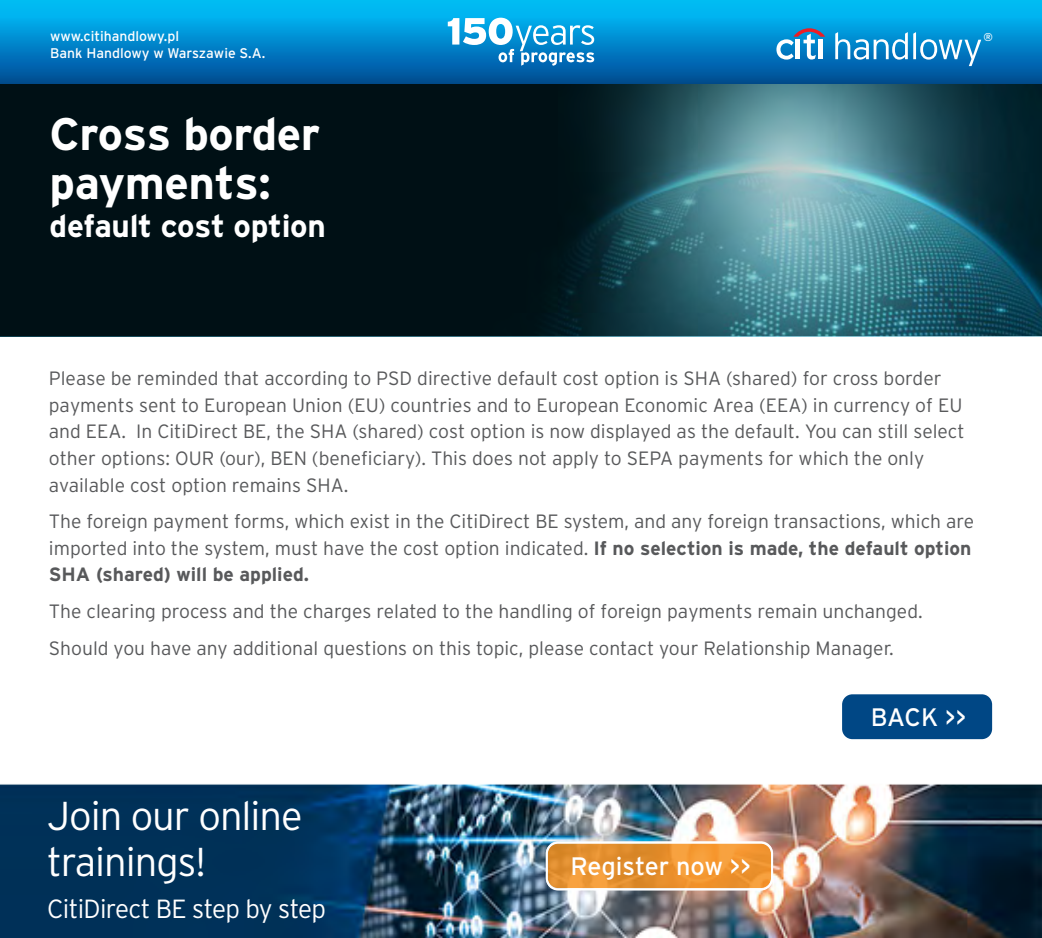
<style>
.page{position:relative;width:1042px;height:938px;background:#fff}
.page>*{position:absolute;margin:0;border:0;box-sizing:border-box;transform-origin:0 0}
.main_txt{font:700 45.5px/49px "Interstate Pl";letter-spacing:-.01em;color:#fff}
.main_txt-2{font:300 40.25px/45.5px "Interstate Pl";letter-spacing:-.025em;color:#fff}
.main_txt-3{font:700 31.5px "Interstate Pl";letter-spacing:-.01em;color:#fff}
.main_txt-4{font:300 26.25px "Interstate Pl";letter-spacing:-.025em;color:#fff}
.main_txt-5{font:25.2px "Interstate Pl";color:#fff}
.main_txt-6{font:300 19.25px/26.6px "Interstate Pl";color:#58595b}
.t1{font:14px/17.5px "Interstate Pl";color:#fff}
.t2{font:11.38px "Interstate Pl";color:#fff}
.s1{font-weight:700}
</style>
<div class="page">
<img style="left:0;top:83px;width:1042px;height:254px">
<div style="left:841px;top:693px;width:152px;height:47px;background:#004785;border-radius:11px"></div>
<div style="left:840px;top:692px;width:154px;height:49px;border:2px solid #fff;border-radius:11px"></div>
<img style="left:0;top:784px;width:1042px;height:154px">
<svg style="left:547px;top:842px;width:225px;height:47px;background:#ea9331"></svg>
<div style="left:546px;top:841px;width:227px;height:49px;border:2px solid #fff;border-radius:11px"></div>
<div style="left:0;top:0;width:1042px;height:83px;background:linear-gradient(to bottom,#00c7ff,#004c98)"></div>
<svg style="left:835px;top:32px;width:146px;height:34px;background:#3899d1"></svg>
<svg style="left:776px;top:28px;width:49px;height:32px"></svg>
<hr style="left:819px;top:40px;width:4px;height:19px;background:#fff">
<svg style="left:448px;top:18px;width:146px;height:48px"></svg>
<p class="t1" style="left:50px;top:27px;width:217px">www.citihandlowy.pl<br>Bank Handlowy w Warszawie S.A.</p>
<p class="t2" style="left:983px;top:30px;width:11px">®</p>
<p class="main_txt" style="left:50px;top:109px;width:272px">Cross border payments:</p>
<p class="main_txt-3" style="left:50px;top:208px;width:278px">default cost option</p>
<p class="main_txt-6" style="left:49px;top:365px;width:917px">Please be reminded that according to PSD directive default cost option is SHA (shared) for cross border payments sent to European Union (EU) countries and to European Economic Area (EEA) in currency of EU and EEA. In CitiDirect BE, the SHA (shared) cost option is now displayed as the default. You can still select other options: OUR (our), BEN (beneficiary). This does not apply to SEPA payments for which the only available cost option remains SHA.</p>
<p class="main_txt-6" style="left:49px;top:508px;width:927px">The foreign payment forms, which exist in the CitiDirect BE system, and any foreign transactions, which are imported into the system, must have the cost option indicated. <span class="s1">If no selection is made, the default option<br>SHA (shared) will be applied.</span></p>
<p class="main_txt-6" style="left:49px;top:597px;width:875px">The clearing process and the charges related to the handling of foreign payments remain unchanged.</p>
<p class="main_txt-6" style="left:49px;top:634px;width:846px">Should you have any additional questions on this topic, please contact your Relationship Manager.</p>
<p class="main_txt-2" style="left:47px;top:793px;width:257px">Join our online trainings!</p>
<p class="main_txt-4" style="left:47px;top:894px;width:280px">CitiDirect BE step by step</p>
<p class="main_txt-5" style="left:570px;top:852px;width:182px">Register now &gt;&gt;</p>
<p class="main_txt-5" style="left:871px;top:703px;width:97px">BACK &gt;&gt;</p>
</div>
